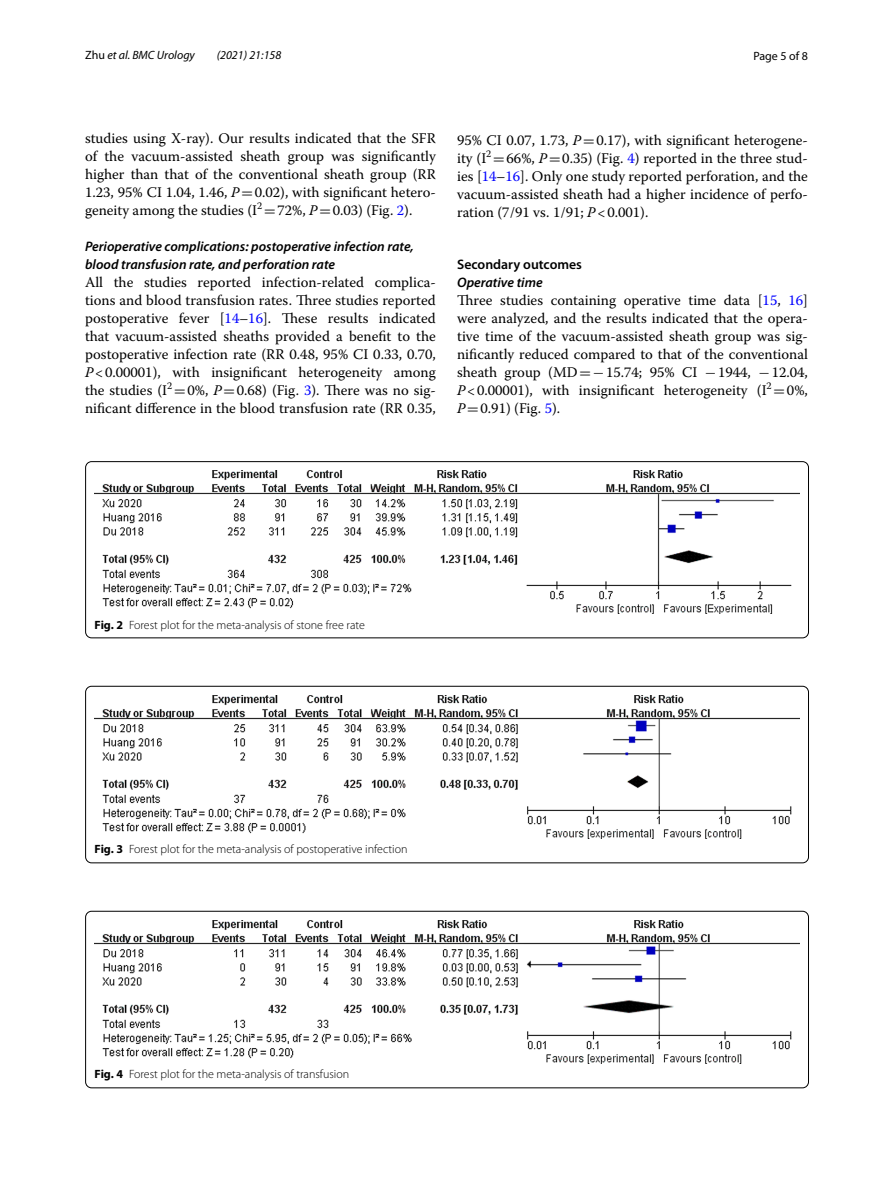
<style>
.page{position:relative;width:893px;height:1187px;background:#fff}
.page>*{position:absolute;margin:0;border:0;box-sizing:border-box;transform-origin:0 0}
.t1{font:14.7px/18px "Warnock Pro";color:#000;text-align:justify}
.t2{font:italic 600 13.8px/18px "Myriad Pro";color:#000}
.t3{font:600 13.8px "Myriad Pro";color:#000}
.t4{font:300 12px "Myriad Pro";color:#000}
.t5{font:italic 12px "Myriad Pro";color:#000}
.t6{font:12px "Myriad Pro";color:#000}
.s1{font-style:normal}
.s2{font-style:italic}
.s3{font-family:"MTSY"}
.s4{color:#00f}
.s5{font-weight:700}
</style>
<div class="page">
<img style="left:94px;top:470px;width:706px;height:143px">
<div style="left:85px;top:461px;width:724px;height:177px;border:1px solid #000;border-radius:6px"></div>
<img style="left:94px;top:695px;width:706px;height:143px">
<div style="left:85px;top:686px;width:724px;height:177px;border:1px solid #000;border-radius:6px"></div>
<img style="left:94px;top:920px;width:706px;height:143px">
<div style="left:85px;top:911px;width:724px;height:176px;border:1px solid #000;border-radius:6px"></div>
<p class="t5" style="left:85px;top:48px;width:111px"><span class="s1">Zhu</span> et al. BMC Urology</p>
<p class="t5" style="left:217px;top:48px;width:66px">(2021) 21:158</p>
<p class="t6" style="left:753px;top:48px;width:56px">Page 5 of 8</p>
<p class="t1" style="left:85px;top:128px;width:352px">studies using X-ray). Our results indicated that the SFR of the vacuum-assisted sheath group was significantly higher than that of the conventional sheath group (RR 1.23, 95% CI 1.04, 1.46, <span class="s2">P</span><span class="s3">=</span>0.02), with significant hetero&shy;geneity among the studies (I<sup>2</sup> <span class="s3">=</span>72%, <span class="s2">P</span><span class="s3">=</span>0.03) (Fig. <span class="s4">2</span>).</p>
<p class="t2" style="left:85px;top:237px;width:330px">Perioperative complications: postoperative infection rate, blood transfusion rate, and perforation rate</p>
<p class="t1" style="left:85px;top:272px;width:352px">All the studies reported infection-related complica&shy;tions and blood transfusion rates. Three studies reported postoperative fever [<span class="s4">14</span>–<span class="s4">16</span>]. These results indicated that vacuum-assisted sheaths provided a benefit to the postoperative infection rate (RR 0.48, 95% CI 0.33, 0.70, <span class="s2">P</span>&lt;0.00001), with insignificant heterogeneity among the studies (I<sup>2</sup> <span class="s3">=</span>0%, <span class="s2">P</span><span class="s3">=</span>0.68) (Fig. <span class="s4">3</span>). There was no sig&shy;nificant difference in the blood transfusion rate (RR 0.35,</p>
<p class="t1" style="left:457px;top:131px;width:352px">95% CI 0.07, 1.73, <span class="s2">P</span><span class="s3">=</span>0.17), with significant heterogene&shy;ity (I<sup>2</sup> <span class="s3">=</span>66%, <span class="s2">P</span><span class="s3">=</span>0.35) (Fig. <span class="s4">4</span>) reported in the three stud&shy;ies [<span class="s4">14</span>–<span class="s4">16</span>]. Only one study reported perforation, and the vacuum-assisted sheath had a higher incidence of perfo&shy;ration (7/91 vs. 1/91; <span class="s2">P</span>&lt;0.001).</p>
<p class="t3" style="left:457px;top:255px;width:126px">Secondary outcomes</p>
<p class="t2" style="left:457px;top:273px;width:87px">Operative time</p>
<p class="t1" style="left:457px;top:290px;width:352px">Three studies containing operative time data [<span class="s4">15</span>, <span class="s4">16</span>] were analyzed, and the results indicated that the opera&shy;tive time of the vacuum-assisted sheath group was sig&shy;nificantly reduced compared to that of the conventional sheath group (MD<span class="s3">=−</span>15.74; 95% CI <span class="s3">−</span>1944, <span class="s3">−</span>12.04, <span class="s2">P</span>&lt;0.00001), with insignificant heterogeneity (I<sup>2</sup> <span class="s3">=</span>0%, <span class="s2">P</span><span class="s3">=</span>0.91) (Fig. <span class="s4">5</span>).</p>
<p class="t4" style="left:95px;top:618px;width:272px"><span class="s5">Fig. 2</span> Forest plot for the meta-analysis of stone free rate</p>
<p class="t4" style="left:95px;top:842px;width:314px"><span class="s5">Fig. 3</span> Forest plot for the meta-analysis of postoperative infection</p>
<p class="t4" style="left:95px;top:1067px;width:256px"><span class="s5">Fig. 4</span> Forest plot for the meta-analysis of transfusion</p>
</div>
